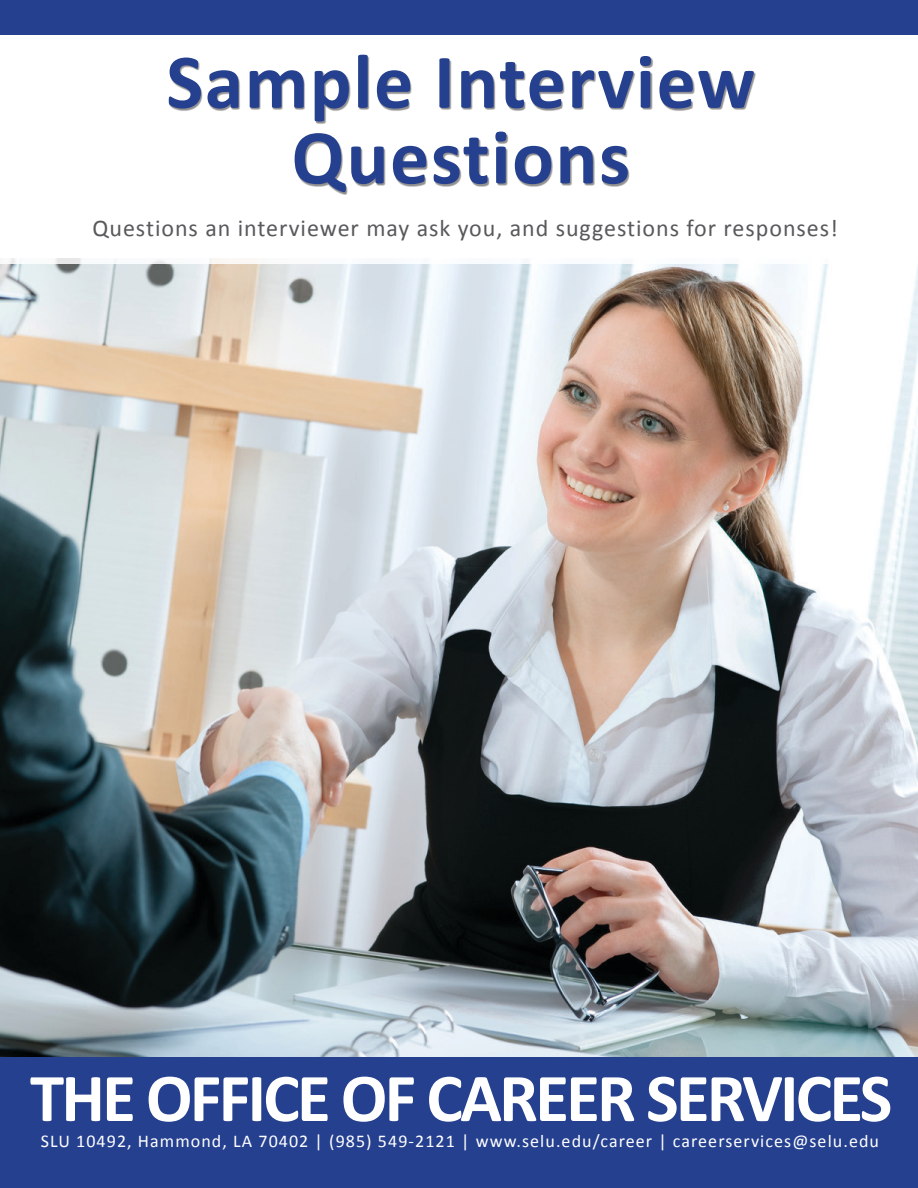
<style>
.page{position:relative;width:918px;height:1188px;background:#fff}
.page>*{position:absolute;margin:0;border:0;box-sizing:border-box;transform-origin:0 0}
.t1{font:700 78px/75.6px "Calibri";letter-spacing:.02em;color:#25408f;text-align:center}
.t2{font:700 69px "Calibri";letter-spacing:-.04em;color:#fff}
.t3{font:24px "Calibri";letter-spacing:.04em;color:#58595b}
.t4{font:18px "Calibri";letter-spacing:.06em;color:#fff}
</style>
<div class="page">
<img style="left:0;top:264px;width:918px;height:794px">
<div style="left:0;top:0;width:918px;height:35px;background:#25408f"></div>
<div style="left:170px;top:56px;width:586px;height:139px;background:#231f20;opacity:.5"></div>
<div style="left:0;top:1058px;width:918px;height:130px;background:#25408f"></div>
<p class="t1" style="left:166px;top:44px;width:590px">Sample Interview<br>Questions</p>
<p class="t3" style="left:92px;top:212px;width:747px">Questions an interviewer may ask you, and suggestions for responses!</p>
<p class="t2" style="left:30px;top:1054px;width:864px">THE OFFICE OF CAREER SERVICES</p>
<p class="t4" style="left:41px;top:1130px;width:840px">SLU 10492, Hammond, LA 70402 | (985) 549-2121 | www.selu.edu/career | careerservices@selu.edu</p>
</div>
